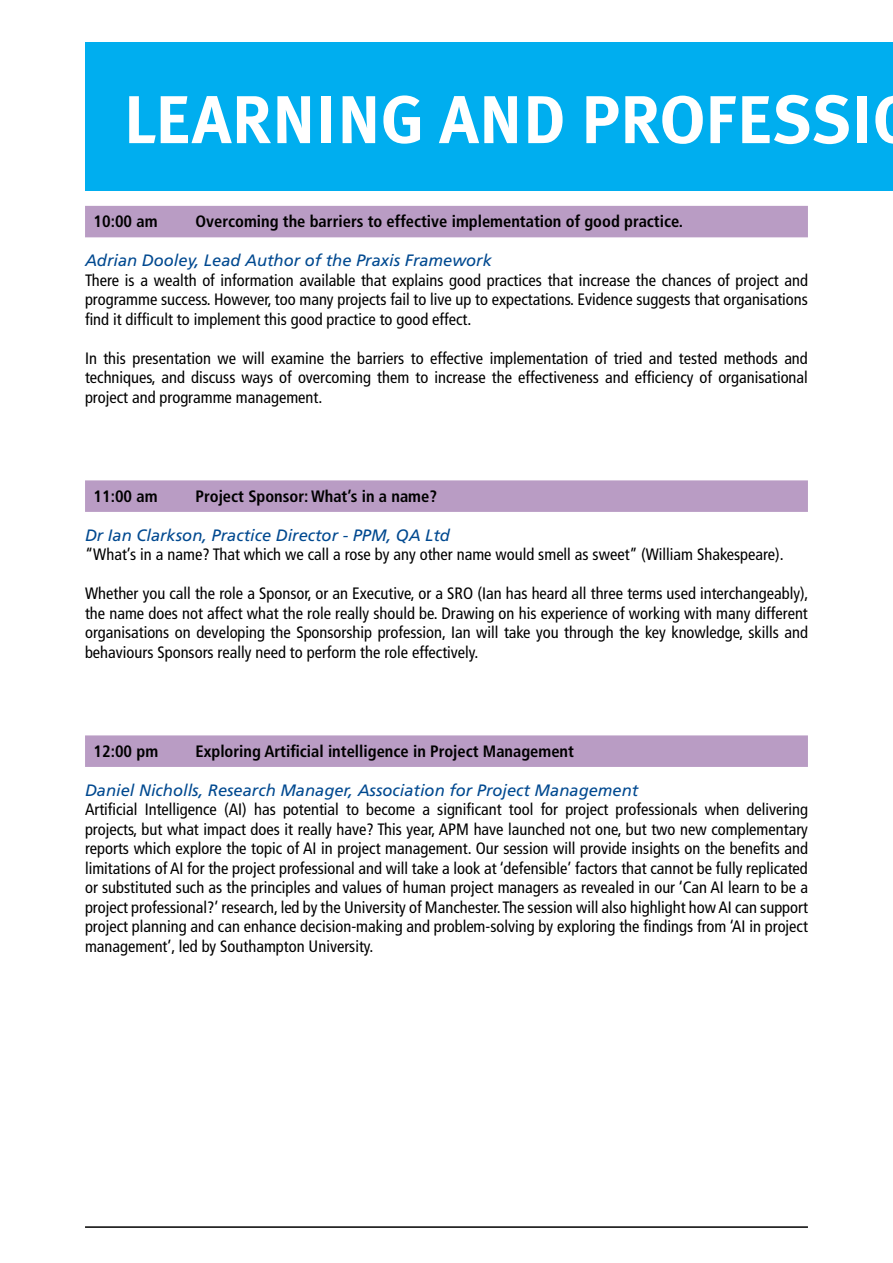
<style>
.page{position:relative;width:893px;height:1263px;background:#fff}
.page>*{position:absolute;margin:0;border:0;box-sizing:border-box;transform-origin:0 0}
.t1{font:700 67.5px "Meta Plus";color:#fff}
.t2{font:condensed 16.5px/19.5px "Frutiger";color:#000;text-align:justify}
.t3{font:700 condensed 16.5px "Frutiger LT Std";color:#000}
.t4{font:italic 16.5px "Frutiger";color:#004990}
</style>
<div class="page">
<div style="left:85px;top:43px;width:808px;height:148px;background:#00aeef"></div>
<hr style="left:85px;top:1226px;width:723px;height:2px;background:#000">
<div style="left:85px;top:206px;width:723px;height:31px;background:#b99cc4"></div>
<div style="left:85px;top:480px;width:723px;height:32px;background:#b99cc4"></div>
<div style="left:85px;top:735px;width:723px;height:32px;background:#b99cc4"></div>
<h1 class="t1" style="left:124px;top:81px;width:751px">LEARNING AND PROFESSI</h1>
<p class="t3" style="left:94px;top:212px;width:65px">10:00 am</p>
<p class="t3" style="left:196px;top:212px;width:489px">Overcoming the barriers to effective implementation of good practice.</p>
<p class="t4" style="left:85px;top:251px;width:408px">Adrian Dooley, Lead Author of the Praxis Framework</p>
<p class="t2" style="left:85px;top:270px;width:724px">There is a wealth of information available that explains good practices that increase the chances of project and programme success. However, too many projects fail to live up to expectations. Evidence suggests that organisations find it difficult to implement this good practice to good effect.</p>
<p class="t2" style="left:85px;top:348px;width:724px">In this presentation we will examine the barriers to effective implementation of tried and tested methods and techniques, and discuss ways of overcoming them to increase the effectiveness and efficiency of organisational project and programme management.</p>
<p class="t3" style="left:94px;top:486px;width:65px">11:00 am</p>
<p class="t3" style="left:196px;top:486px;width:243px">Project Sponsor: What’s in a name?</p>
<p class="t4" style="left:85px;top:525px;width:366px">Dr Ian Clarkson, Practice Director - PPM, QA Ltd</p>
<p class="t2" style="left:85px;top:545px;width:700px">“What’s in a name? That which we call a rose by any other name would smell as sweet” (William Shakespeare).</p>
<p class="t2" style="left:85px;top:584px;width:725px">Whether you call the role a Sponsor, or an Executive, or a SRO (Ian has heard all three terms used interchangeably), the name does not affect what the role really should be. Drawing on his experience of working with many different organisations on developing the Sponsorship profession, Ian will take you through the key knowledge, skills and behaviours Sponsors really need to perform the role effectively.</p>
<p class="t3" style="left:94px;top:741px;width:66px">12:00 pm</p>
<p class="t3" style="left:196px;top:741px;width:380px">Exploring Artificial intelligence in Project Management</p>
<p class="t4" style="left:85px;top:780px;width:555px">Daniel Nicholls, Research Manager, Association for Project Management</p>
<p class="t2" style="left:85px;top:800px;width:724px">Artificial Intelligence (AI) has potential to become a significant tool for project professionals when delivering projects, but what impact does it really have? This year, APM have launched not one, but two new complementary reports which explore the topic of AI in project management. Our session will provide insights on the benefits and limitations of AI for the project professional and will take a look at ‘defensible’ factors that cannot be fully replicated or substituted such as the principles and values of human project managers as revealed in our ‘Can AI learn to be a project professional?’ research, led by the University of Manchester. The session will also highlight how AI can support project planning and can enhance decision-making and problem-solving by exploring the findings from ‘AI in project management’, led by Southampton University.</p>
</div>
